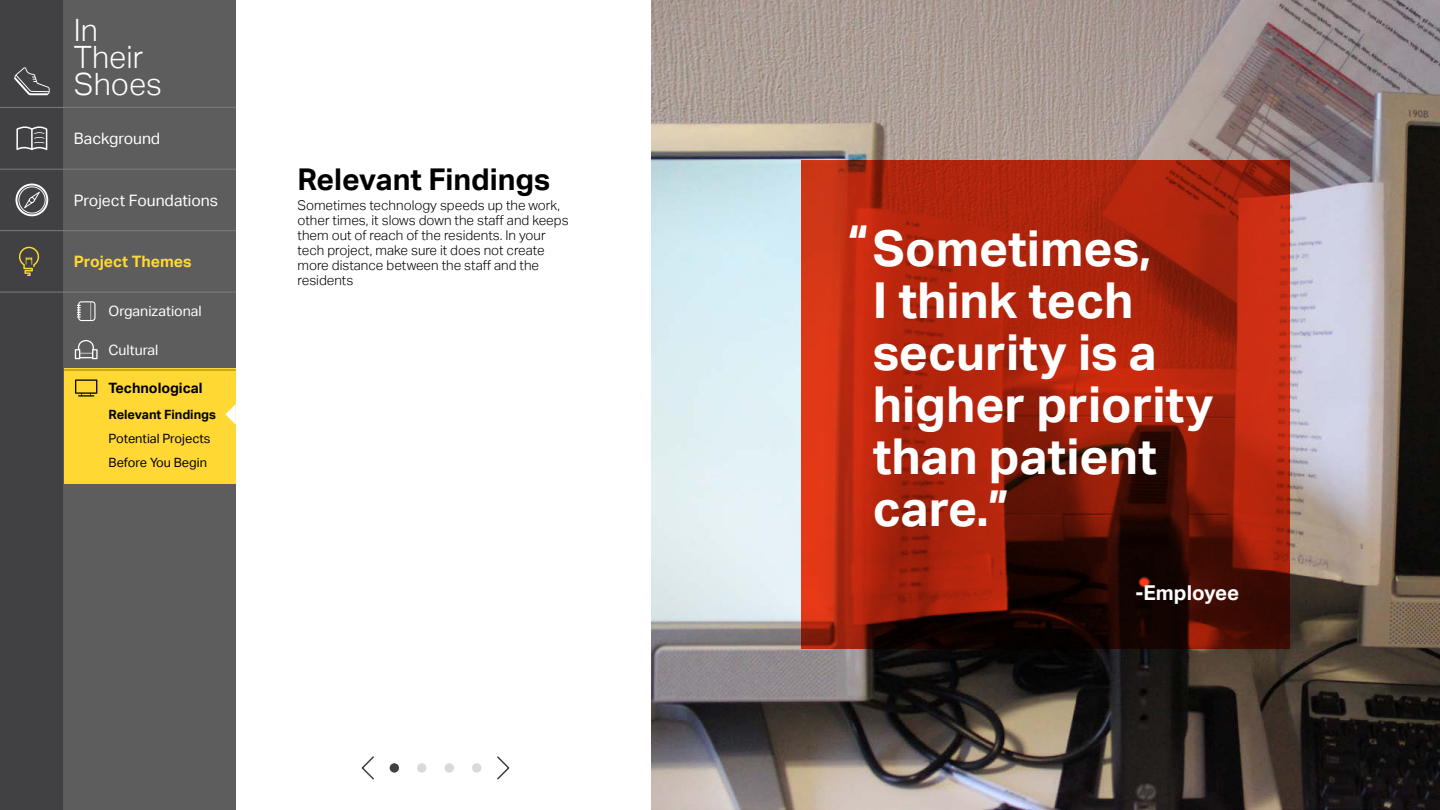
<style>
.page{position:relative;width:1440px;height:810px;background:#fff}
.page>*{position:absolute;margin:0;border:0;box-sizing:border-box;transform-origin:0 0}
.t1{font:700 49.57px/52.1px "Aktiv Grotesk Trial";color:#fff}
.t2{font:300 30.75px/27.5px "Aktiv Grotesk Trial";color:#fff}
.t3{font:700 30px "Aktiv Grotesk Trial";color:#000}
.t4{font:700 20.48px "Aktiv Grotesk Trial";color:#fff}
.t5{font:15.75px "Aktiv Grotesk Trial";color:#fff}
.t6{font:700 15.75px "Aktiv Grotesk Trial";color:#ffd833}
.t7{font:14.25px "Aktiv Grotesk Trial";color:#fff}
.t8{font:700 14.25px "Aktiv Grotesk Trial";color:#000}
.t9{font:300 13.5px/15px "Aktiv Grotesk Trial";color:#000}
.t10{font:12.75px "Aktiv Grotesk Trial";color:#000}
.t11{font:700 12.75px "Aktiv Grotesk Trial";color:#000}
</style>
<div class="page">
<div style="left:0;top:0;width:64px;height:810px;background:#414042"></div>
<div style="left:63px;top:0;width:174px;height:810px;background:#5e5d5e"></div>
<div style="left:64px;top:369px;width:173px;height:115px;background:#ffd833"></div>
<hr style="left:64px;top:369px;width:173px;height:2px;background:#ccaa19">
<hr style="left:0;top:107px;width:237px;height:1px;background:#7c7c81">
<hr style="left:0;top:292px;width:237px;height:1px;background:#7c7c81">
<hr style="left:0;top:169px;width:237px;height:1px;background:#7c7c81">
<hr style="left:0;top:230px;width:237px;height:1px;background:#7c7c81">
<svg style="left:225px;top:404px;width:11px;height:21px"></svg>
<svg style="left:77px;top:301px;width:19px;height:20px"></svg>
<svg style="left:75px;top:379px;width:22px;height:18px"></svg>
<svg style="left:75px;top:340px;width:23px;height:19px"></svg>
<img style="left:652px;top:0;width:788px;height:810px">
<svg style="left:801px;top:161px;width:489px;height:488px;background:#96200b"></svg>
<svg style="left:497px;top:756px;width:13px;height:24px"></svg>
<svg style="left:361px;top:756px;width:13px;height:24px"></svg>
<svg style="left:16px;top:184px;width:32px;height:32px"></svg>
<svg style="left:19px;top:247px;width:20px;height:29px"></svg>
<svg style="left:16px;top:126px;width:31px;height:24px"></svg>
<div style="left:390px;top:763px;width:9px;height:10px;background:#414042;border-radius:50%"></div>
<div style="left:472px;top:763px;width:9px;height:10px;background:#dbd8d6;border-radius:50%"></div>
<div style="left:445px;top:763px;width:9px;height:10px;background:#dbd8d6;border-radius:50%"></div>
<div style="left:417px;top:763px;width:9px;height:10px;background:#dbd8d6;border-radius:50%"></div>
<svg style="left:14px;top:67px;width:36px;height:28px"></svg>
<div style="left:236px;top:0;width:12px;height:810px;background:#fff"></div>
<h2 class="t2" style="left:74px;top:16px;width:90px">In<br>Their<br>Shoes</h2>
<p class="t5" style="left:74px;top:129px;width:88px">Background</p>
<p class="t5" style="left:74px;top:191px;width:146px">Project Foundations</p>
<p class="t6" style="left:74px;top:252px;width:119px">Project Themes</p>
<p class="t7" style="left:108px;top:303px;width:95px">Organizational</p>
<p class="t7" style="left:108px;top:341px;width:52px">Cultural</p>
<p class="t8" style="left:108px;top:380px;width:96px">Technological</p>
<p class="t11" style="left:109px;top:407px;width:109px">Relevant Findings</p>
<p class="t10" style="left:109px;top:431px;width:103px">Potential Projects</p>
<p class="t10" style="left:109px;top:455px;width:100px">Before You Begin</p>
<h3 class="t3" style="left:298px;top:163px;width:254px">Relevant Findings</h3>
<p class="t9" style="left:298px;top:198px;width:273px">Sometimes technology speeds up the work, other times, it slows down the staff and keeps them out of reach of the residents. In your tech project, make sure it does not create more distance between the staff and the residents</p>
<h1 class="t1" style="left:848px;top:218px;width:22px">“</h1>
<h1 class="t1" style="left:873px;top:223px;width:342px">Sometimes,<br>I think tech security is a higher priority than patient care.”</h1>
<h3 class="t4" style="left:1136px;top:581px;width:105px">-Employee</h3>
</div>
